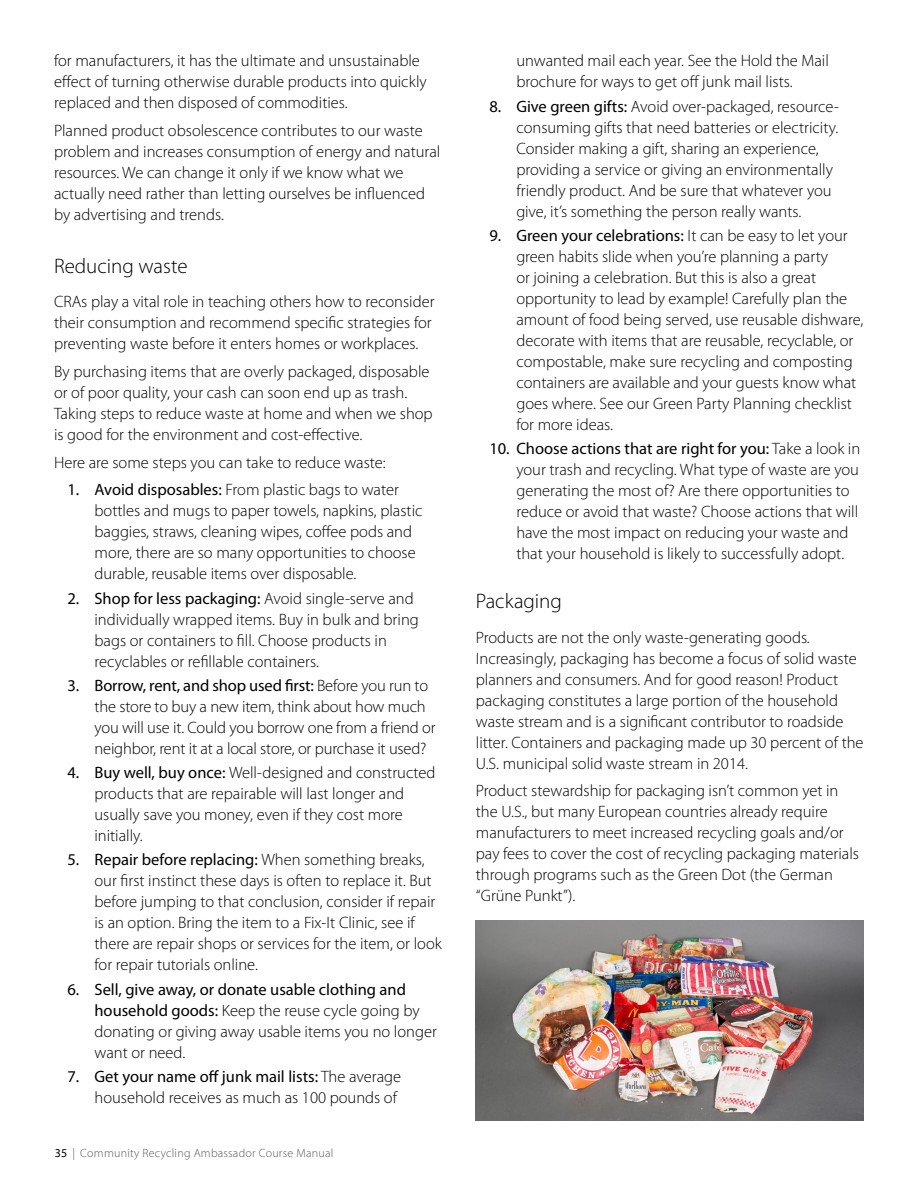
<style>
.page{position:relative;width:918px;height:1188px;background:#fff}
.page>*{position:absolute;margin:0;border:0;box-sizing:border-box;transform-origin:0 0}
.t1{font:300 21px "Myriad Pro";color:#000}
.t2{font:300 16.5px/21px "Myriad Pro";color:#000}
.t3{font:300 12px "Myriad Pro";letter-spacing:.02em;color:#58595b}
.s1{font-weight:400}
.s2{font-weight:400;color:#000}
</style>
<div class="page">
<img style="left:476px;top:920px;width:388px;height:200px">
<p class="t2" style="left:54px;top:51px;width:374px">for manufacturers, it has the ultimate and unsustainable effect of turning otherwise durable products into quickly replaced and then disposed of commodities.</p>
<p class="t2" style="left:54px;top:120px;width:388px">Planned product obsolescence contributes to our waste problem and increases consumption of energy and natural resources. We can change it only if we know what we actually need rather than letting ourselves be influenced by advertising and trends.</p>
<p class="t1" style="left:54px;top:254px;width:135px">Reducing waste</p>
<p class="t2" style="left:54px;top:291px;width:382px">CRAs play a vital role in teaching others how to reconsider their consumption and recommend specific strategies for preventing waste before it enters homes or workplaces.</p>
<p class="t2" style="left:54px;top:361px;width:380px">By purchasing items that are overly packaged, disposable or of poor quality, your cash can soon end up as trash.<br>Taking steps to reduce waste at home and when we shop is good for the environment and cost-effective.</p>
<p class="t2" style="left:54px;top:452px;width:333px">Here are some steps you can take to reduce waste:</p>
<p class="t2" style="left:94px;top:480px;width:330px;text-indent:-27px"><span class="s1">1. Avoid disposables:</span> From plastic bags to water bottles and mugs to paper towels, napkins, plastic baggies, straws, cleaning wipes, coffee pods and more, there are so many opportunities to choose durable, reusable items over disposable.</p>
<p class="t2" style="left:94px;top:588px;width:326px;text-indent:-27px"><span class="s1">2. Shop for less packaging:</span> Avoid single-serve and individually wrapped items. Buy in bulk and bring bags or containers to fill. Choose products in recyclables or refillable containers.</p>
<p class="t2" style="left:94px;top:675px;width:343px;text-indent:-27px"><span class="s1">3. Borrow, rent, and shop used first:</span> Before you run to the store to buy a new item, think about how much you will use it. Could you borrow one from a friend or neighbor, rent it at a local store, or purchase it used?</p>
<p class="t2" style="left:94px;top:762px;width:343px;text-indent:-27px"><span class="s1">4. Buy well, buy once:</span> Well-designed and constructed products that are repairable will last longer and usually save you money, even if they cost more initially.</p>
<p class="t2" style="left:94px;top:850px;width:349px;text-indent:-27px"><span class="s1">5. Repair before replacing:</span> When something breaks, our first instinct these days is often to replace it. But before jumping to that conclusion, consider if repair is an option. Bring the item to a Fix-It Clinic, see if there are repair shops or services for the item, or look for repair tutorials online.</p>
<p class="t2" style="left:94px;top:979px;width:344px;text-indent:-27px"><span class="s1">6. Sell, give away, or donate usable clothing and household goods:</span> Keep the reuse cycle going by donating or giving away usable items you no longer want or need.</p>
<p class="t2" style="left:67px;top:1066px;width:335px;text-align:right"><span class="s1">7. Get your name off junk mail lists:</span> The average household receives as much as 100 pounds of</p>
<p class="t3" style="left:55px;top:1146px;width:280px"><span class="s2">35</span> | Community Recycling Ambassador Course Manual</p>
<p class="t2" style="left:516px;top:51px;width:314px">unwanted mail each year. See the Hold the Mail brochure for ways to get off junk mail lists.</p>
<p class="t2" style="left:516px;top:96px;width:324px;text-indent:-27px"><span class="s1">8. Give green gifts:</span> Avoid over-packaged, resource&shy;consuming gifts that need batteries or electricity.<br>Consider making a gift, sharing an experience, providing a service or giving an environmentally friendly product. And be sure that whatever you give, it’s something the person really wants.</p>
<p class="t2" style="left:516px;top:225px;width:349px;text-indent:-27px"><span class="s1">9. Green your celebrations:</span> It can be easy to let your green habits slide when you’re planning a party<br>or joining a celebration. But this is also a great opportunity to lead by example! Carefully plan the amount of food being served, use reusable dishware, decorate with items that are reusable, recyclable, or compostable, make sure recycling and composting containers are available and your guests know what goes where. See our Green Party Planning checklist for more ideas.</p>
<p class="t2" style="left:516px;top:439px;width:345px;text-indent:-27px"><span class="s1">10. Choose actions that are right for you:</span> Take a look in your trash and recycling. What type of waste are you generating the most of? Are there opportunities to reduce or avoid that waste? Choose actions that will have the most impact on reducing your waste and that your household is likely to successfully adopt.</p>
<p class="t1" style="left:476px;top:590px;width:88px">Packaging</p>
<p class="t2" style="left:476px;top:627px;width:389px">Products are not the only waste-generating goods.<br>Increasingly, packaging has become a focus of solid waste planners and consumers. And for good reason! Product packaging constitutes a large portion of the household waste stream and is a significant contributor to roadside litter. Containers and packaging made up 30 percent of the U.S. municipal solid waste stream in 2014.</p>
<p class="t2" style="left:476px;top:781px;width:385px">Product stewardship for packaging isn’t common yet in the U.S., but many European countries already require manufacturers to meet increased recycling goals and/or pay fees to cover the cost of recycling packaging materials through programs such as the Green Dot (the German “Grüne Punkt”).</p>
</div>
